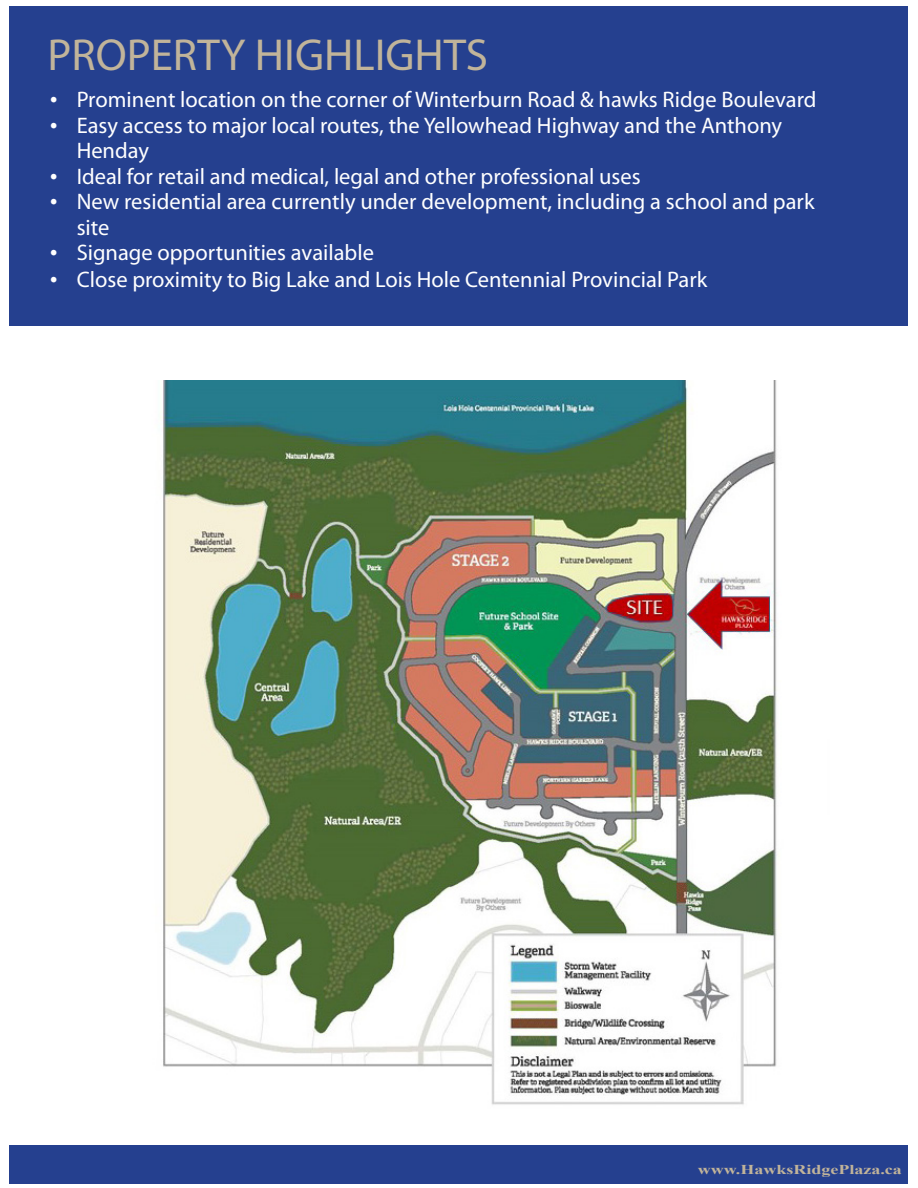
<style>
.page{position:relative;width:918px;height:1188px;background:#fff}
.page>*{position:absolute;margin:0;border:0;box-sizing:border-box;transform-origin:0 0}
.t1{font:45px "Myriad Pro";color:#c1b49a}
.t2{font:22.5px/25.5px "Myriad Pro";color:#fff}
.t3{font:700 13.5px "Times New Roman";color:#c1b49a;scale:1.33 1}
.s1{font-family:"Times New Roman"}
</style>
<div class="page">
<div style="left:9px;top:1145px;width:899px;height:39px;background:#25408f"></div>
<div style="left:9px;top:7px;width:899px;height:319px;background:#25408f"></div>
<img style="left:160px;top:380px;width:617px;height:725px">
<h1 class="t1" style="left:47px;top:27px;width:442px">PROPERTY HIGHLIGHTS</h1>
<p class="t2" style="left:50px;top:86px;width:768px"><span class="s1">•</span> Prominent location on the corner of Winterburn Road &amp; hawks Ridge Boulevard</p>
<p class="t2" style="left:77px;top:112px;width:707px;text-indent:-27px"><span class="s1">•</span> Easy access to major local routes, the Yellowhead Highway and the Anthony<br>Henday</p>
<p class="t2" style="left:50px;top:163px;width:593px"><span class="s1">•</span> Ideal for retail and medical, legal and other professional uses</p>
<p class="t2" style="left:77px;top:188px;width:739px;text-indent:-27px"><span class="s1">•</span> New residential area currently under development, including a school and park site</p>
<p class="t2" style="left:50px;top:239px;width:326px"><span class="s1">•</span> Signage opportunities available</p>
<p class="t2" style="left:50px;top:266px;width:659px"><span class="s1">•</span> Close proximity to Big Lake and Lois Hole Centennial Provincial Park</p>
<p class="t3" style="left:698px;top:1159px;width:155px">www.HawksRidgePlaza.ca</p>
</div>
